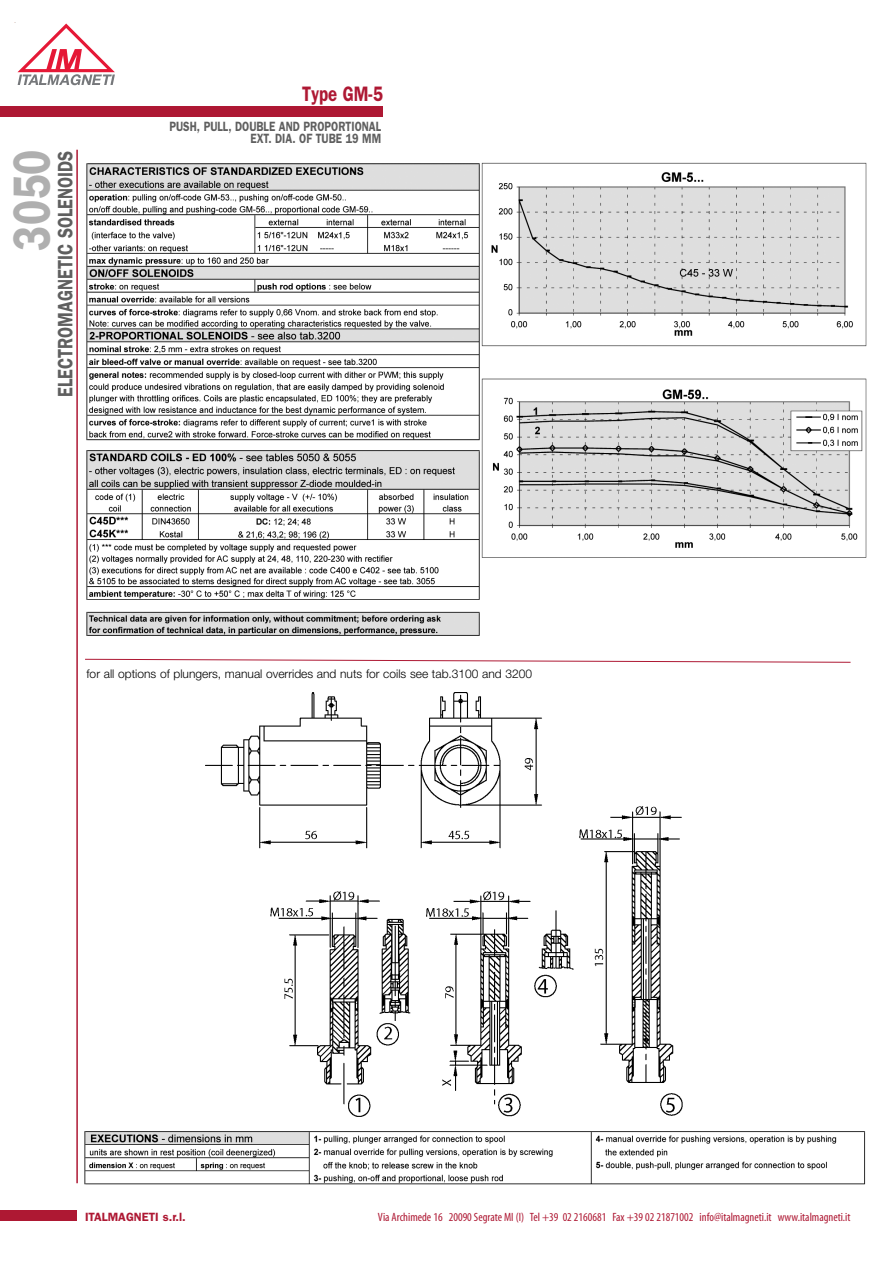
<style>
.page{position:relative;width:893px;height:1263px;background:#fff}
.page>*{position:absolute;margin:0;border:0;box-sizing:border-box;transform-origin:0 0}
.t1{font:600 52.5px "Franklin Gothic";color:#afafaf;scale:.8 1}
.t2{font:600 21px "Franklin Gothic";color:#5f5f5f;scale:.8 1}
.t3{font:600 21px "Franklin Gothic";color:#ae1833;scale:.8 1}
.t4{font:600 13.5px/12px "Franklin Gothic";color:#5f5f5f;text-align:right;scale:.8 1}
.t5{font:12px "Myriad MM 400 300";color:#ae1833}
.t6{font:300 12px "Helvetica Neue";color:#000}
.t7{font:600 12px "Franklin Gothic";color:#ae1833}
</style>
<div class="page">
<img style="left:206px;top:692px;width:476px;height:425px">
<img style="left:86px;top:162px;width:781px;height:474px">
<img style="left:84px;top:1131px;width:782px;height:54px">
<div style="left:0;top:1210px;width:76px;height:11px;background:#ae1833"></div>
<div style="left:0;top:106px;width:383px;height:11px;background:#ae1833"></div>
<hr style="left:76px;top:150px;width:2px;height:1033px;background:#ae1833">
<svg style="left:14px;top:22px;width:101px;height:63px"></svg>
<svg style="left:85px;top:659px;width:766px;height:4px"></svg>
<p class="t2" style="left:58px;top:397px;width:309px;rotate:-90deg">ELECTROMAGNETIC SOLENOIDS</p>
<p class="t1" style="left:14px;top:251px;width:127px;rotate:-90deg">3050</p>
<p class="t3" style="left:302px;top:86px;width:102px">Type GM-5</p>
<p class="t4" style="left:169px;top:122px;width:266px">PUSH, PULL, DOUBLE AND PROPORTIONAL<br>EXT. DIA. OF TUBE 19 MM</p>
<p class="t6" style="left:87px;top:669px;width:447px">for all options of plungers, manual overrides and nuts for coils see tab.3100 and 3200</p>
<p class="t7" style="left:85px;top:1213px;width:102px">ITALMAGNETI s.r.l.</p>
<p class="t5" style="left:378px;top:1213px;width:474px">Via Archimede 16 20090 Segrate MI (I) Tel +39 02 2160681 Fax +39 02 21871002 info@italmagneti.it www.italmagneti.it</p>
</div>
